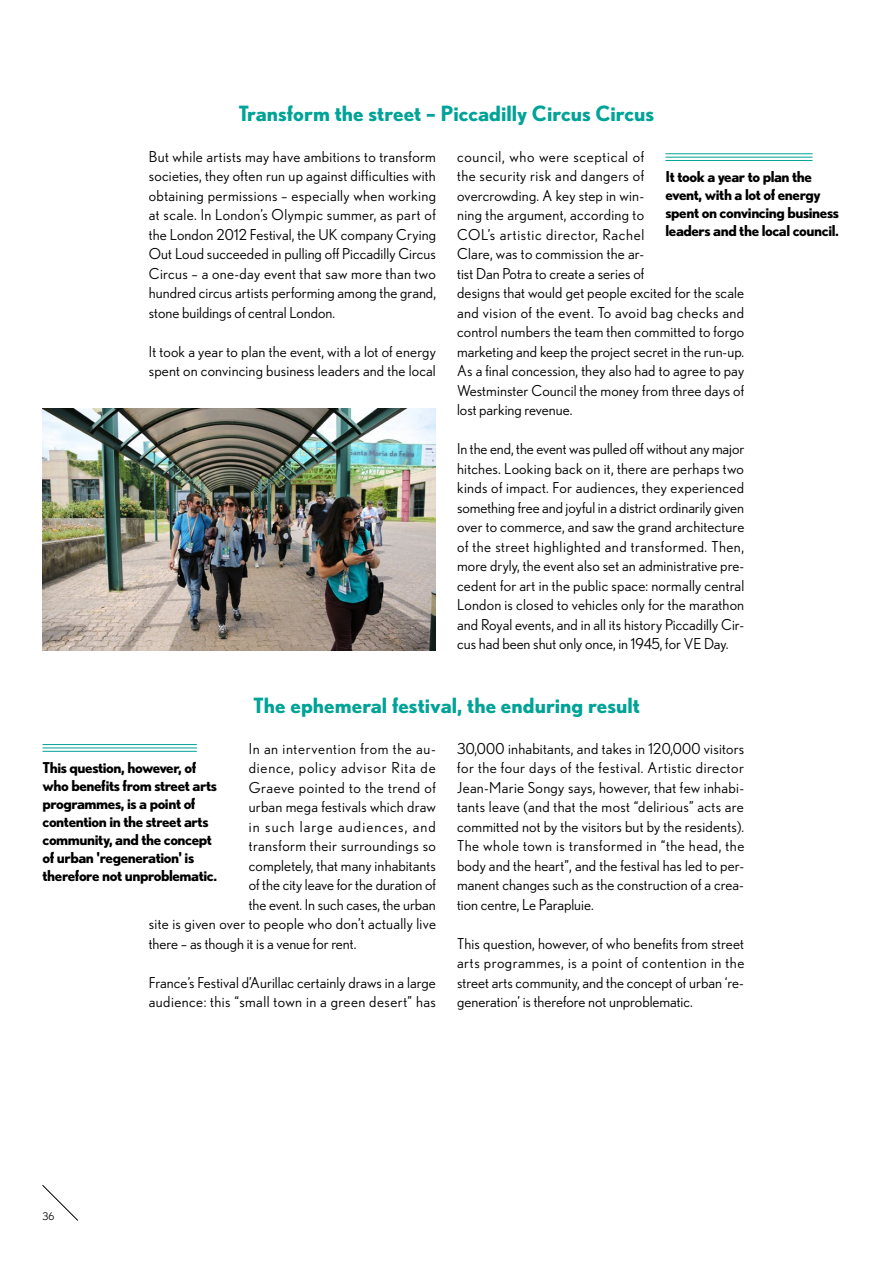
<style>
.page{position:relative;width:893px;height:1263px;background:#fff}
.page>*{position:absolute;margin:0;border:0;box-sizing:border-box;transform-origin:0 0}
.t1{font:700 21px "Nobel";color:#00a397}
.t2{font:15px/19.5px "Nobel";letter-spacing:.01em;color:#000;text-align:justify}
.t3{font:700 15px/18px "Nobel";letter-spacing:-.03em;color:#000}
.t4{font:15px "Nobel";letter-spacing:.04em;color:#000}
.t5{font:15px "Nobel";letter-spacing:.03em;color:#000}
.t6{font:15px "Nobel";letter-spacing:.055em;color:#000}
.t7{font:15px "Nobel";letter-spacing:.07em;color:#000}
.t8{font:10.5px "Nobel";color:#000}
</style>
<div class="page">
<svg style="left:42px;top:1185px;width:36px;height:36px"></svg>
<hr style="left:665px;top:153px;width:148px;height:1px;background:#00a397">
<hr style="left:665px;top:157px;width:148px;height:1px;background:#00a397">
<hr style="left:665px;top:160px;width:148px;height:1px;background:#00a397">
<hr style="left:43px;top:744px;width:154px;height:1px;background:#00a397">
<hr style="left:43px;top:747px;width:154px;height:1px;background:#00a397">
<hr style="left:43px;top:751px;width:154px;height:1px;background:#00a397">
<img style="left:42px;top:408px;width:393px;height:243px">
<h1 class="t1" style="left:239px;top:101px;width:417px">Transform the street – Piccadilly Circus Circus</h1>
<p class="t2" style="left:149px;top:147px;width:289px">But while artists may have ambitions to transform societies, they often run up against difficulties with obtaining permissions – especially when working at scale. In London’s Olympic summer, as part of the London 2012 Festival, the UK company Crying Out Loud succeeded in pulling off Piccadilly Circus Circus – a one-day event that saw more than two hundred circus artists performing among the grand, stone buildings of central London.</p>
<p class="t2" style="left:149px;top:342px;width:289px">It took a year to plan the event, with a lot of energy spent on convincing business leaders and the local</p>
<p class="t2" style="left:457px;top:147px;width:289px;text-align:left">council, who were sceptical of<br>the security risk and dangers of<br>overcrowding. A key step in win-<br>ning the argument, according to<br>COL’s artistic director, Rachel<br>Clare, was to commission the ar-<br>tist Dan Potra to create a series of<br>designs that would get people excited for the scale and vision of the event. To avoid bag checks and control numbers the team then committed to forgo marketing and keep the project secret in the run-up.<br>As a final concession, they also had to agree to pay Westminster Council the money from three days of lost parking revenue.</p>
<p class="t2" style="left:457px;top:439px;width:289px">In the end, the event was pulled off without any major hitches. Looking back on it, there are perhaps two kinds of impact. For audiences, they experienced something free and joyful in a district ordinarily given over to commerce, and saw the grand architecture of the street highlighted and transformed. Then, more dryly, the event also set an administrative pre&shy;cedent for art in the public space: normally central London is closed to vehicles only for the marathon and Royal events, and in all its history Piccadilly Cir&shy;cus had been shut only once, in 1945, for VE Day.</p>
<p class="t3" style="left:665px;top:168px;width:175px">It took a year to plan the event, with a lot of energy spent on convincing business leaders and the local council.</p>
<h1 class="t1" style="left:253px;top:693px;width:388px">The ephemeral festival, the enduring result</h1>
<p class="t4" style="left:249px;top:739px;width:189px">In an intervention from the au-</p>
<p class="t6" style="left:249px;top:759px;width:188px">dience, policy advisor Rita de</p>
<p class="t4" style="left:249px;top:778px;width:189px">Graeve pointed to the trend of</p>
<p class="t2" style="left:249px;top:797px;width:189px">urban mega festivals which draw</p>
<p class="t7" style="left:249px;top:817px;width:189px">in such large audiences, and</p>
<p class="t5" style="left:249px;top:837px;width:189px">transform their surroundings so</p>
<p class="t2" style="left:249px;top:855px;width:189px">completely, that many inhabitants</p>
<p class="t2" style="left:249px;top:875px;width:189px">of the city leave for the duration of</p>
<p class="t2" style="left:249px;top:894px;width:189px">the event. In such cases, the urban</p>
<p class="t2" style="left:149px;top:914px;width:289px">site is given over to people who don’t actually live</p>
<p class="t2" style="left:149px;top:933px;width:209px">there – as though it is a venue for rent.</p>
<p class="t2" style="left:149px;top:972px;width:289px">France’s Festival d’Aurillac certainly draws in a large audience: this “small town in a green desert” has</p>
<p class="t2" style="left:457px;top:738px;width:289px">30,000 inhabitants, and takes in 120,000 visitors for the four days of the festival. Artistic director Jean-Marie Songy says, however, that few inhabi&shy;tants leave (and that the most “delirious” acts are committed not by the visitors but by the residents).<br>The whole town is transformed in “the head, the body and the heart”, and the festival has led to per&shy;manent changes such as the construction of a crea&shy;tion centre, Le Parapluie.</p>
<p class="t2" style="left:457px;top:933px;width:289px">This question, however, of who benefits from street arts programmes, is a point of contention in the street arts community, and the concept of urban ‘re&shy;generation’ is therefore not unproblematic.</p>
<p class="t3" style="left:43px;top:758px;width:176px">This question, however, of who benefits from street arts programmes, is a point of contention in the street arts community, and the concept of urban 'regeneration' is therefore not unproblematic.</p>
<p class="t8" style="left:43px;top:1210px;width:13px">36</p>
</div>
